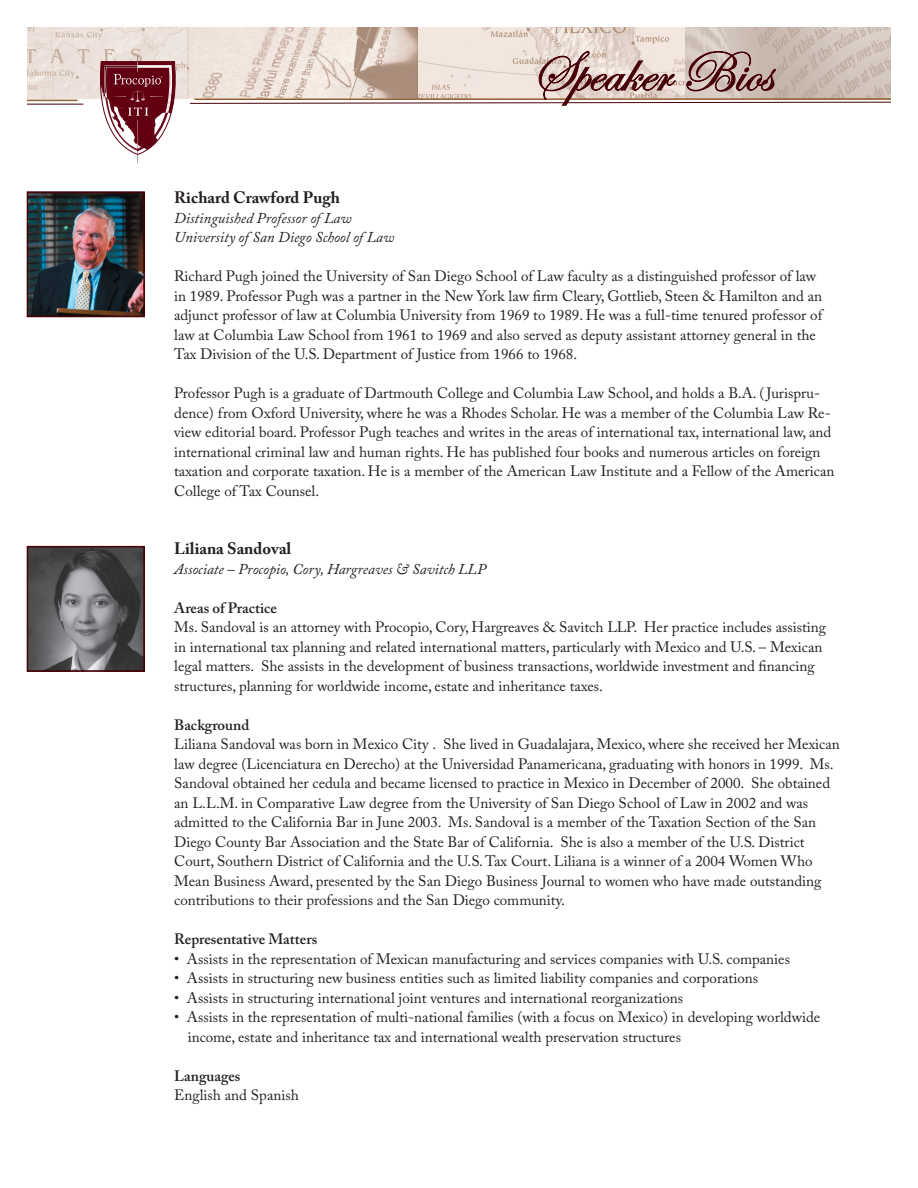
<style>
.page{position:relative;width:918px;height:1188px;background:#fff}
.page>*{position:absolute;margin:0;border:0;box-sizing:border-box;transform-origin:0 0}
.t1{font:57.9px "Edwardian Script ITC";color:#470005}
.t2{font:700 16.5px "Adobe Caslon Pro";color:#231f20}
.t3{font:15px/19.5px "Adobe Caslon Pro";color:#231f20}
.t4{font:italic 15px/19.5px "Adobe Caslon Pro";color:#231f20}
.t5{font:600 15px "Adobe Caslon Pro";color:#231f20}
</style>
<div class="page">
<img style="left:27px;top:27px;width:864px;height:72px">
<img style="left:188px;top:27px;width:1px;height:71px">
<img style="left:417px;top:27px;width:1px;height:72px">
<hr style="left:27px;top:100px;width:51px;height:1px;background:#915e2d">
<hr style="left:27px;top:104px;width:56px;height:1px;background:#470005">
<svg style="left:189px;top:51px;width:702px;height:55px;background:#d4c2ba"></svg>
<svg style="left:99px;top:56px;width:77px;height:107px"></svg>
<svg style="left:27px;top:546px;width:118px;height:126px;background:#616062"></svg>
<div style="left:28px;top:547px;width:116px;height:124px;border:1px solid #470005"></div>
<img style="left:27px;top:192px;width:118px;height:125px">
<div style="left:28px;top:192px;width:116px;height:124px;border:1px solid #470005"></div>
<h1 class="t1" style="left:532px;top:40px;width:242px">Speaker Bios</h1>
<p class="t2" style="left:174px;top:188px;width:167px">Richard Crawford Pugh</p>
<p class="t4" style="left:174px;top:208px;width:221px">Distinguished Professor of Law<br>University of San Diego School of Law</p>
<p class="t3" style="left:174px;top:266px;width:650px">Richard Pugh joined the University of San Diego School of Law faculty as a distinguished professor of law in 1989. Professor Pugh was a partner in the New York law firm Cleary, Gottlieb, Steen &amp; Hamilton and an adjunct professor of law at Columbia University from 1969 to 1989. He was a full-time tenured professor of law at Columbia Law School from 1961 to 1969 and also served as deputy assistant attorney general in the Tax Division of the U.S. Department of Justice from 1966 to 1968.</p>
<p class="t3" style="left:174px;top:383px;width:662px">Professor Pugh is a graduate of Dartmouth College and Columbia Law School, and holds a B.A. ( Jurispru&shy;dence) from Oxford University, where he was a Rhodes Scholar. He was a member of the Columbia Law Re&shy;view editorial board. Professor Pugh teaches and writes in the areas of international tax, international law, and international criminal law and human rights. He has published four books and numerous articles on foreign taxation and corporate taxation. He is a member of the American Law Institute and a Fellow of the American College of Tax Counsel.</p>
<p class="t2" style="left:174px;top:539px;width:119px">Liliana Sandoval</p>
<p class="t4" style="left:174px;top:559px;width:313px">Associate – Procopio, Cory, Hargreaves &amp; Savitch LLP</p>
<p class="t5" style="left:174px;top:599px;width:104px">Areas of Practice</p>
<p class="t3" style="left:174px;top:617px;width:654px">Ms. Sandoval is an attorney with Procopio, Cory, Hargreaves &amp; Savitch LLP. Her practice includes assisting in international tax planning and related international matters, particularly with Mexico and U.S. – Mexican legal matters. She assists in the development of business transactions, worldwide investment and financing structures, planning for worldwide income, estate and inheritance taxes.</p>
<p class="t5" style="left:174px;top:716px;width:77px">Background</p>
<p class="t3" style="left:174px;top:734px;width:667px">Liliana Sandoval was born in Mexico City . She lived in Guadalajara, Mexico, where she received her Mexican law degree (Licenciatura en Derecho) at the Universidad Panamericana, graduating with honors in 1999. Ms.<br>Sandoval obtained her cedula and became licensed to practice in Mexico in December of 2000. She obtained an L.L.M. in Comparative Law degree from the University of San Diego School of Law in 2002 and was admitted to the California Bar in June 2003. Ms. Sandoval is a member of the Taxation Section of the San Diego County Bar Association and the State Bar of California. She is also a member of the U.S. District Court, Southern District of California and the U.S. Tax Court. Liliana is a winner of a 2004 Women Who Mean Business Award, presented by the San Diego Business Journal to women who have made outstanding contributions to their professions and the San Diego community.</p>
<p class="t5" style="left:174px;top:930px;width:145px">Representative Matters</p>
<p class="t3" style="left:174px;top:949px;width:617px">• Assists in the representation of Mexican manufacturing and services companies with U.S. companies</p>
<p class="t3" style="left:174px;top:968px;width:585px">• Assists in structuring new business entities such as limited liability companies and corporations</p>
<p class="t3" style="left:174px;top:988px;width:511px">• Assists in structuring international joint ventures and international reorganizations</p>
<p class="t3" style="left:188px;top:1007px;width:634px;text-indent:-13px">• Assists in the representation of multi-national families (with a focus on Mexico) in developing worldwide income, estate and inheritance tax and international wealth preservation structures</p>
<p class="t5" style="left:174px;top:1067px;width:68px">Languages</p>
<p class="t3" style="left:174px;top:1085px;width:126px">English and Spanish</p>
</div>
